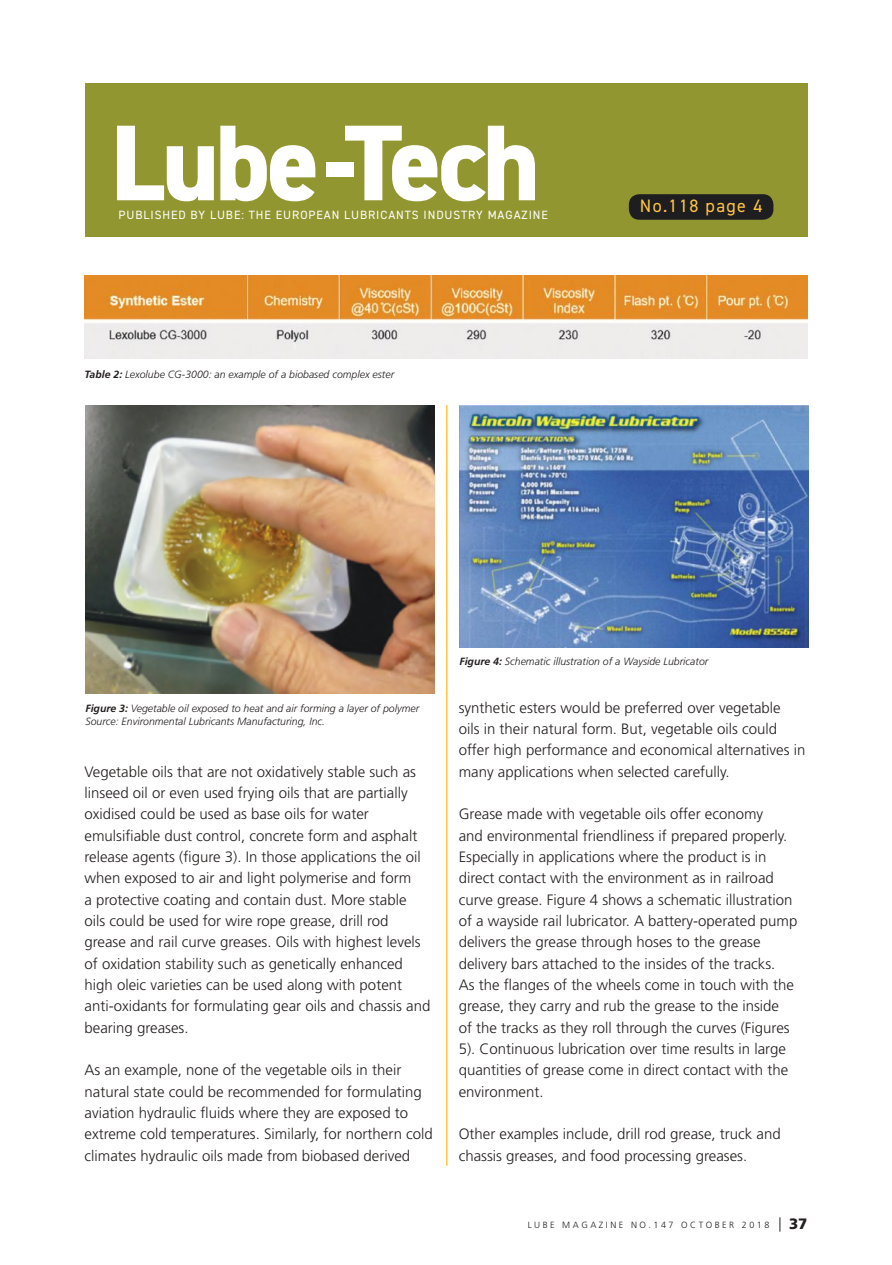
<style>
.page{position:relative;width:892px;height:1265px;background:#fff}
.page>*{position:absolute;margin:0;border:0;box-sizing:border-box;transform-origin:0 0}
.t1{font:800 108px "DIN2014";letter-spacing:-.03em;color:#fff}
.t2{font:18px "DIN2014";letter-spacing:.075em;color:#ffc542}
.t3{font:300 15px/21.3px "Frutiger";color:#241f1f}
.t4{font:900 15px "Frutiger";color:#241f1f}
.t5{font:12px "DIN2014";letter-spacing:.075em;color:#fff}
.t6{font:italic 300 10.5px/13.5px "Frutiger";color:#241f1f}
.t7{font:300 9px "Frutiger";letter-spacing:.28em;color:#241f1f}
.s1{color:#929630}
.s2{font-weight:700}
</style>
<div class="page">
<svg style="left:780px;top:1217px;width:1px;height:14px"></svg>
<div style="left:85px;top:84px;width:722px;height:153px;background:#929630"></div>
<div style="left:629px;top:194px;width:144px;height:26px;background:#1e1d20;border-radius:10px"></div>
<hr style="left:446px;top:405px;width:1px;height:760px;background:#ffc542">
<img style="left:85px;top:275px;width:722px;height:83px">
<img style="left:85px;top:405px;width:349px;height:288px">
<img style="left:459px;top:405px;width:349px;height:242px">
<h1 class="t1" style="left:111px;top:91px;width:431px">Lube<span class="s1">-</span>Tech</h1>
<p class="t5" style="left:119px;top:207px;width:431px">PUBLISHED BY LUBE: THE EUROPEAN LUBRICANTS INDUSTRY MAGAZINE</p>
<p class="t2" style="left:640px;top:195px;width:124px">No.118 page 4</p>
<p class="t6" style="left:85px;top:367px;width:311px"><span class="s2">Table 2:</span> Lexolube CG-3000: an example of a biobased complex ester</p>
<p class="t6" style="left:85px;top:701px;width:335px"><span class="s2">Figure 3:</span> Vegetable oil exposed to heat and air forming a layer of polymer<br>Source: Environmental Lubricants Manufacturing, Inc.</p>
<p class="t3" style="left:85px;top:761px;width:347px">Vegetable oils that are not oxidatively stable such as linseed oil or even used frying oils that are partially oxidised could be used as base oils for water emulsifiable dust control, concrete form and asphalt release agents (figure 3). In those applications the oil when exposed to air and light polymerise and form<br>a protective coating and contain dust. More stable oils could be used for wire rope grease, drill rod grease and rail curve greases. Oils with highest levels of oxidation stability such as genetically enhanced high oleic varieties can be used along with potent anti-oxidants for formulating gear oils and chassis and bearing greases.</p>
<p class="t3" style="left:85px;top:1059px;width:350px">As an example, none of the vegetable oils in their natural state could be recommended for formulating aviation hydraulic fluids where they are exposed to extreme cold temperatures. Similarly, for northern cold climates hydraulic oils made from biobased derived</p>
<p class="t6" style="left:459px;top:655px;width:250px"><span class="s2">Figure 4:</span> Schematic illustration of a Wayside Lubricator</p>
<p class="t3" style="left:459px;top:697px;width:348px">synthetic esters would be preferred over vegetable<br>oils in their natural form. But, vegetable oils could offer high performance and economical alternatives in many applications when selected carefully.</p>
<p class="t3" style="left:459px;top:803px;width:340px">Grease made with vegetable oils offer economy<br>and environmental friendliness if prepared properly.<br>Especially in applications where the product is in direct contact with the environment as in railroad curve grease. Figure 4 shows a schematic illustration of a wayside rail lubricator. A battery-operated pump delivers the grease through hoses to the grease delivery bars attached to the insides of the tracks.<br>As the flanges of the wheels come in touch with the grease, they carry and rub the grease to the inside<br>of the tracks as they roll through the curves (Figures 5). Continuous lubrication over time results in large quantities of grease come in direct contact with the environment.</p>
<p class="t3" style="left:459px;top:1123px;width:323px">Other examples include, drill rod grease, truck and chassis greases, and food processing greases.</p>
<p class="t7" style="left:528px;top:1219px;width:243px">LUBE MAGAZINE NO.147 OCTOBER 2018</p>
<p class="t4" style="left:789px;top:1214px;width:20px">37</p>
</div>
